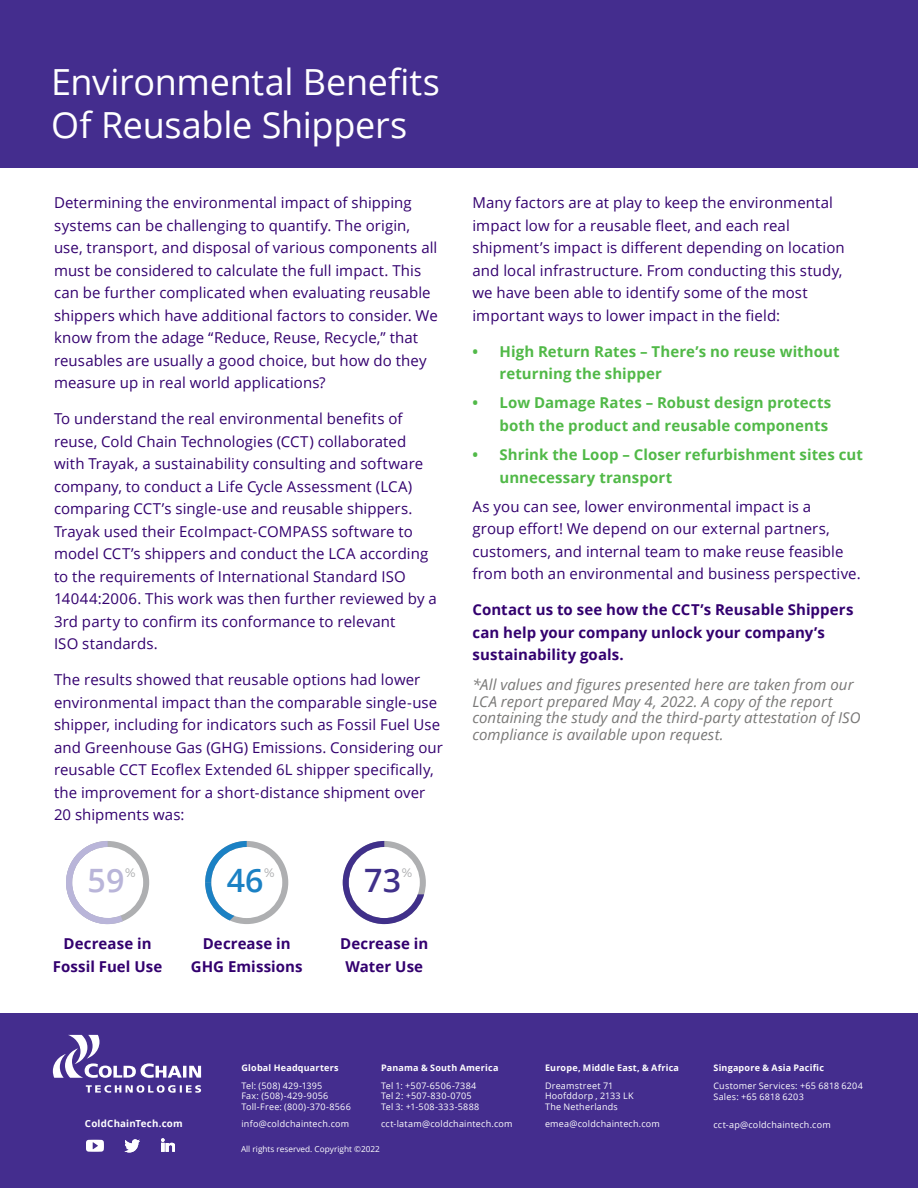
<style>
.page{position:relative;width:918px;height:1188px;background:#fff}
.page>*{position:absolute;margin:0;border:0;box-sizing:border-box;transform-origin:0 0}
.COVER_WP_Title{font:36px/43.2px "Open Sans";letter-spacing:-.01em;color:#fff}
.t1{font:600 32.25px "Open Sans";color:#1b81c4}
.t2{font:600 32.25px "Open Sans";color:#b9b5d9}
.t3{font:600 32.25px "Open Sans";color:#40308a}
.Body{font:15px/22.5px "Open Sans";letter-spacing:.005em;color:#33006f}
.t4{font:700 15px/22.5px "Open Sans";letter-spacing:.005em;color:#51b948}
.t5{font:italic 15px/16.5px "Open Sans";letter-spacing:.005em;color:#797877}
.Body_with_bold_run-i{font:700 15px/22.5px "Open Sans";letter-spacing:.005em;color:#33006f}
.Sentence_Bold{font:700 15px/22.5px "Open Sans";letter-spacing:.01em;color:#33006f;text-align:center}
.t6{font:500 12.3px "Montserrat";color:#aeafb1}
.t7{font:700 9.75px "Open Sans";letter-spacing:.02em;color:#fff}
.t8{font:9px/10.8px "Open Sans";letter-spacing:.025em;color:#fff}
.t9{font:700 9px "Open Sans";letter-spacing:.025em;color:#fff}
.t10{font:8.25px "Open Sans";color:#fff}
</style>
<div class="page">
<div style="left:0;top:0;width:918px;height:168px;background:#442d8e"></div>
<div style="left:0;top:1013px;width:918px;height:175px;background:#442d8e"></div>
<svg style="left:86px;top:1085px;width:115px;height:8px"></svg>
<svg style="left:53px;top:1035px;width:148px;height:43px"></svg>
<svg style="left:87px;top:1140px;width:17px;height:12px"></svg>
<svg style="left:124px;top:1139px;width:16px;height:13px"></svg>
<svg style="left:161px;top:1138px;width:14px;height:14px"></svg>
<svg style="left:205px;top:841px;width:83px;height:83px"></svg>
<svg style="left:66px;top:841px;width:83px;height:84px"></svg>
<svg style="left:343px;top:841px;width:83px;height:83px"></svg>
<p class="COVER_WP_Title" style="left:51px;top:59px;width:391px">Environmental Benefits<br>Of Reusable Shippers</p>
<p class="Body" style="left:54px;top:191px;width:385px">Determining the environmental impact of shipping systems can be challenging to quantify. The origin, use, transport, and disposal of various components all must be considered to calculate the full impact. This can be further complicated when evaluating reusable shippers which have additional factors to consider. We know from the adage “Reduce, Reuse, Recycle,” that reusables are usually a good choice, but how do they measure up in real world applications?</p>
<p class="Body" style="left:54px;top:407px;width:384px">To understand the real environmental benefits of reuse, Cold Chain Technologies (CCT) collaborated with Trayak, a sustainability consulting and software company, to conduct a Life Cycle Assessment (LCA) comparing CCT’s single-use and reusable shippers.<br>Trayak used their EcoImpact-COMPASS software to model CCT’s shippers and conduct the LCA according to the requirements of International Standard ISO 14044:2006. This work was then further reviewed by a 3rd party to confirm its conformance to relevant<br>ISO standards.</p>
<p class="Body" style="left:54px;top:668px;width:390px">The results showed that reusable options had lower environmental impact than the comparable single-use shipper, including for indicators such as Fossil Fuel Use and Greenhouse Gas (GHG) Emissions. Considering our reusable CCT Ecoflex Extended 6L shipper specifically, the improvement for a short-distance shipment over 20 shipments was:</p>
<h2 class="t2" style="left:88px;top:858px;width:38px">59</h2>
<p class="t6" style="left:125px;top:864px;width:12px">%</p>
<h2 class="t3" style="left:364px;top:858px;width:38px">73</h2>
<p class="t6" style="left:402px;top:864px;width:12px">%</p>
<h2 class="t1" style="left:227px;top:858px;width:38px">46</h2>
<p class="t6" style="left:264px;top:864px;width:12px">%</p>
<p class="Sentence_Bold" style="left:53px;top:932px;width:111px">Decrease in<br>Fossil Fuel Use</p>
<p class="Sentence_Bold" style="left:191px;top:932px;width:114px">Decrease in<br>GHG Emissions</p>
<p class="Sentence_Bold" style="left:340px;top:932px;width:89px">Decrease in<br>Water Use</p>
<p class="Body" style="left:472px;top:191px;width:374px">Many factors are at play to keep the environmental impact low for a reusable fleet, and each real shipment’s impact is different depending on location and local infrastructure. From conducting this study, we have been able to identify some of the most important ways to lower impact in the field:</p>
<p class="t4" style="left:500px;top:339px;width:342px;text-indent:-27px">• High Return Rates – There’s no reuse without returning the shipper</p>
<p class="t4" style="left:472px;top:391px;width:360px;text-align:right">• Low Damage Rates – Robust design protects both the product and reusable components</p>
<p class="t4" style="left:500px;top:443px;width:365px;text-indent:-27px">• Shrink the Loop – Closer refurbishment sites cut unnecessary transport</p>
<p class="Body" style="left:472px;top:495px;width:390px">As you can see, lower environmental impact is a<br>group effort! We depend on our external partners, customers, and internal team to make reuse feasible from both an environmental and business perspective.</p>
<p class="Body_with_bold_run-i" style="left:472px;top:598px;width:382px">Contact us to see how the CCT’s Reusable Shippers can help your company unlock your company’s sustainability goals.</p>
<p class="t5" style="left:472px;top:676px;width:390px">*All values and figures presented here are taken from our LCA report prepared May 4, 2022. A copy of the report containing the study and the third-party attestation of ISO compliance is available upon request.</p>
<p class="t7" style="left:85px;top:1117px;width:99px">ColdChainTech.com</p>
<p class="t9" style="left:242px;top:1062px;width:99px">Global Headquarters</p>
<p class="t8" style="left:242px;top:1080px;width:111px">Tel: (508) 429-1395<br>Fax: (508)-429-9056<br>Toll-Free: (800)-370-8566</p>
<p class="t8" style="left:242px;top:1119px;width:109px">info@coldchaintech.com</p>
<p class="t9" style="left:381px;top:1062px;width:119px">Panama &amp; South America</p>
<p class="t8" style="left:381px;top:1080px;width:100px">Tel 1: +507-6506-7384<br>Tel 2: +507-830-0705<br>Tel 3: +1-508-333-5888</p>
<p class="t8" style="left:381px;top:1119px;width:133px">cct-latam@coldchaintech.com</p>
<p class="t10" style="left:241px;top:1144px;width:140px">All rights reserved. Copyright ©2022</p>
<p class="t9" style="left:545px;top:1062px;width:136px">Europe, Middle East, &amp; Africa</p>
<p class="t8" style="left:545px;top:1080px;width:90px">Dreamstreet 71<br>Hoofddorp , 2133 LK<br>The Netherlands</p>
<p class="t8" style="left:545px;top:1119px;width:117px">emea@coldchaintech.com</p>
<p class="t9" style="left:713px;top:1062px;width:112px">Singapore &amp; Asia Pacific</p>
<p class="t8" style="left:713px;top:1080px;width:151px">Customer Services: +65 6818 6204<br>Sales: +65 6818 6203</p>
<p class="t8" style="left:713px;top:1119px;width:119px">cct-ap@coldchaintech.com</p>
</div>
